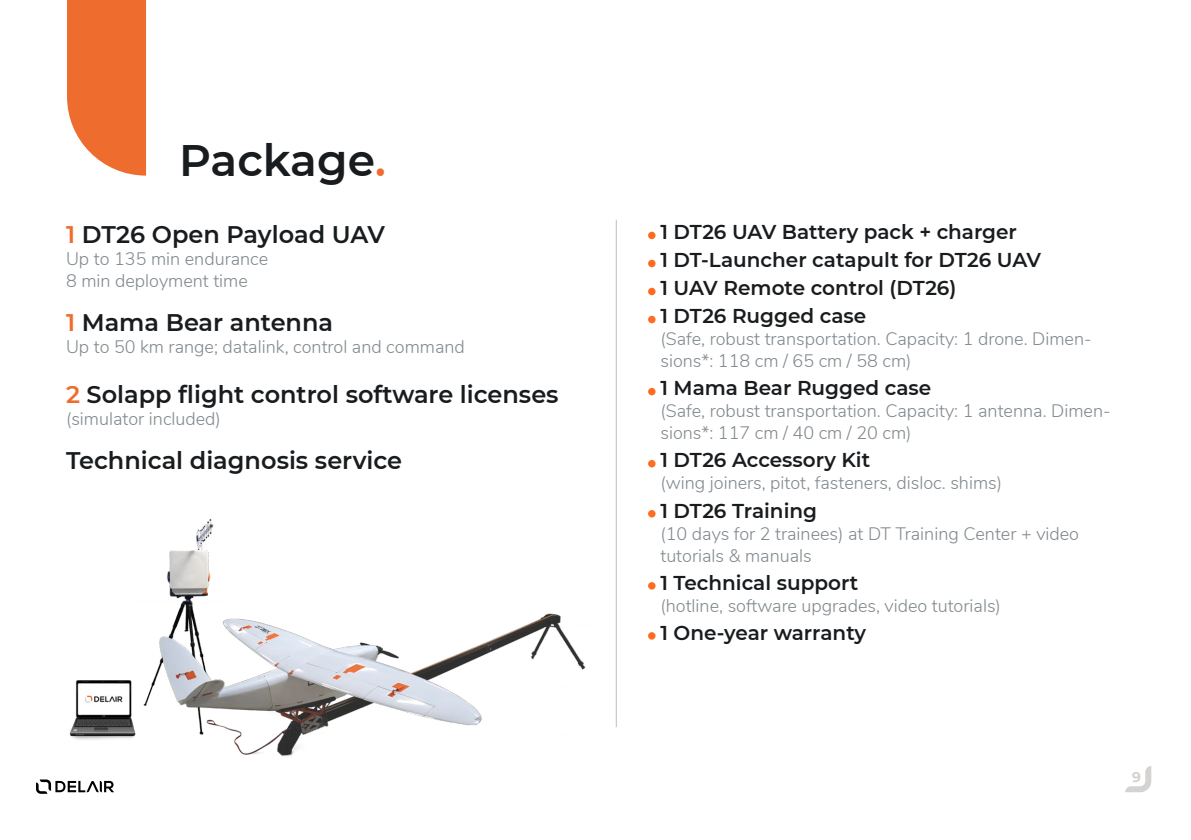
<style>
.page{position:relative;width:1191px;height:840px;background:#fff}
.page>*{position:absolute;margin:0;border:0;box-sizing:border-box;transform-origin:0 0}
.t1{font:600 44px "Montserrat";color:#191c1e}
.t2{font:600 24px "Montserrat";color:#191c1e}
.t3{font:600 20px/28px "Montserrat";color:#191c1e}
.t4{font:300 18px/22px "Nunito";color:#81898e}
.t5{font:700 14px "Montserrat";color:#d4d3d2}
.s1{color:#ed6c2e}
</style>
<div class="page">
<svg style="left:1125px;top:766px;width:26px;height:25px"></svg>
<svg style="left:36px;top:779px;width:78px;height:14px"></svg>
<div style="left:648px;top:231px;width:7px;height:8px;background:#ff6d22;border-radius:50%"></div>
<div style="left:648px;top:259px;width:7px;height:8px;background:#ff6d22;border-radius:50%"></div>
<div style="left:648px;top:287px;width:7px;height:8px;background:#ff6d22;border-radius:50%"></div>
<div style="left:648px;top:315px;width:7px;height:8px;background:#ff6d22;border-radius:50%"></div>
<div style="left:648px;top:387px;width:7px;height:8px;background:#ff6d22;border-radius:50%"></div>
<div style="left:648px;top:459px;width:7px;height:8px;background:#ff6d22;border-radius:50%"></div>
<svg style="left:648px;top:509px;width:7px;height:8px"></svg>
<svg style="left:648px;top:581px;width:7px;height:8px"></svg>
<svg style="left:648px;top:631px;width:7px;height:8px"></svg>
<hr style="left:616px;top:220px;width:1px;height:506px;background:#b8bebe">
<img style="left:69px;top:680px;width:75px;height:60px">
<img style="left:144px;top:496px;width:473px;height:261px">
<svg style="left:67px;top:0;width:79px;height:175px;background:#ee7941"></svg>
<h1 class="t1" style="left:179px;top:129px;width:208px">Package<span class="s1">.</span></h1>
<h2 class="t2" style="left:66px;top:217px;width:320px"><span class="s1">1</span> DT26 Open Payload UAV</h2>
<p class="t4" style="left:66px;top:247px;width:204px">Up to 135 min endurance<br>8 min deployment time</p>
<h2 class="t2" style="left:66px;top:305px;width:268px"><span class="s1">1</span> Mama Bear antenna</h2>
<p class="t4" style="left:66px;top:335px;width:400px">Up to 50 km range; datalink, control and command</p>
<h2 class="t2" style="left:66px;top:377px;width:494px"><span class="s1">2</span> Solapp flight control software licenses</h2>
<p class="t4" style="left:66px;top:407px;width:156px">(simulator included)</p>
<h2 class="t2" style="left:66px;top:443px;width:338px">Technical diagnosis service</h2>
<p class="t3" style="left:660px;top:217px;width:382px">1 DT26 UAV Battery pack + charger<br>1 DT-Launcher catapult for DT26 UAV<br>1 UAV Remote control (DT26)<br>1 DT26 Rugged case</p>
<p class="t4" style="left:660px;top:327px;width:433px">(Safe, robust transportation. Capacity: 1 drone. Dimen&shy;sions*: 118 cm / 65 cm / 58 cm)</p>
<p class="t3" style="left:660px;top:373px;width:272px">1 Mama Bear Rugged case</p>
<p class="t4" style="left:660px;top:399px;width:452px">(Safe, robust transportation. Capacity: 1 antenna. Dimen&shy;sions*: 117 cm / 40 cm / 20 cm)</p>
<p class="t3" style="left:660px;top:445px;width:211px">1 DT26 Accessory Kit</p>
<p class="t4" style="left:660px;top:471px;width:343px">(wing joiners, pitot, fasteners, disloc. shims)</p>
<p class="t3" style="left:660px;top:495px;width:158px">1 DT26 Training</p>
<p class="t4" style="left:660px;top:521px;width:420px">(10 days for 2 trainees) at DT Training Center + video tutorials &amp; manuals</p>
<p class="t3" style="left:660px;top:567px;width:199px">1 Technical support</p>
<p class="t4" style="left:660px;top:593px;width:342px">(hotline, software upgrades, video tutorials)</p>
<p class="t3" style="left:660px;top:617px;width:207px">1 One-year warranty</p>
<p class="t5" style="left:1132px;top:766px;width:10px">9</p>
</div>
